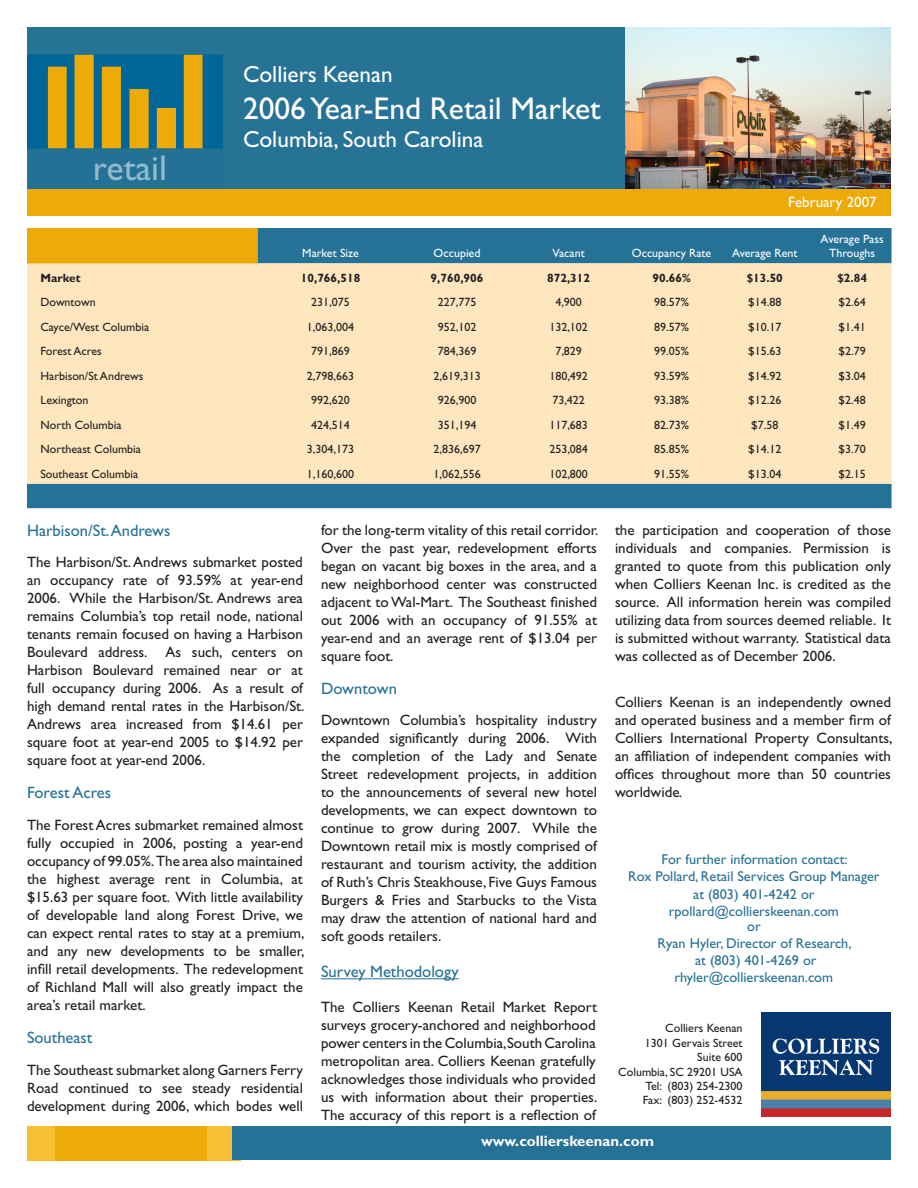
<style>
.page{position:relative;width:918px;height:1188px;background:#fff}
.page>*{position:absolute;margin:0;border:0;box-sizing:border-box;transform-origin:0 0}
.t1{font:36px "Gill Sans";color:#92b9cc}
.t2{font:31.5px "Gill Sans";color:#fff}
.t3{font:23.25px "Gill Sans";color:#fff}
.t4{font:16.5px "Gill Sans";color:#267196}
.t5{font:15px/18px "Gill Sans";color:#231f20;text-align:justify}
.t6{font:700 15px "Gill Sans";color:#fff}
.t7{font:15px "Gill Sans";color:#fff}
.t8{font:14.25px "Gill Sans";color:#267196}
.t9{font:12px "Gill Sans";color:#231f20}
.t10{font:12px/14.4px "Gill Sans";color:#fff;text-align:center}
.t11{font:700 12px "Gill Sans";color:#231f20}
.s1{font-style:italic}
</style>
<div class="page">
<img style="left:27px;top:27px;width:599px;height:162px">
<div style="left:27px;top:1126px;width:213px;height:35px;background:#f8bf32"></div>
<hr style="left:321px;top:978px;width:138px;height:1px;background:#267196">
<div style="left:233px;top:1126px;width:658px;height:33px;background:#267196"></div>
<div style="left:27px;top:189px;width:864px;height:26px;background:#ecab08"></div>
<div style="left:56px;top:1126px;width:151px;height:35px;background:#ecab08"></div>
<svg style="left:27px;top:228px;width:865px;height:280px;background:#457a7f"></svg>
<div style="left:27px;top:263px;width:865px;height:221px;background:#fee6bf"></div>
<img style="left:626px;top:27px;width:265px;height:162px">
<img style="left:761px;top:1013px;width:130px;height:103px">
<p class="t1" style="left:93px;top:147px;width:75px">retail</p>
<p class="t3" style="left:243px;top:60px;width:151px">Colliers Keenan</p>
<p class="t2" style="left:243px;top:91px;width:359px">2006 Year-End Retail Market</p>
<p class="t3" style="left:243px;top:126px;width:242px">Columbia, South Carolina</p>
<p class="t7" style="left:788px;top:193px;width:90px">February 2007</p>
<p class="t10" style="left:302px;top:246px;width:58px">Market Size</p>
<p class="t10" style="left:434px;top:246px;width:48px">Occupied</p>
<p class="t10" style="left:553px;top:246px;width:34px">Vacant</p>
<p class="t10" style="left:632px;top:246px;width:81px">Occupancy Rate</p>
<p class="t10" style="left:732px;top:246px;width:67px">Average Rent</p>
<p class="t10" style="left:821px;top:232px;width:65px">Average Pass<br>Throughs</p>
<p class="t11" style="left:40px;top:271px;width:42px">Market</p>
<p class="t11" style="left:301px;top:271px;width:61px">10,766,518</p>
<p class="t11" style="left:431px;top:271px;width:54px">9,760,906</p>
<p class="t11" style="left:547px;top:271px;width:44px">872,312</p>
<p class="t11" style="left:652px;top:271px;width:40px">90.66%</p>
<p class="t11" style="left:747px;top:271px;width:38px">$13.50</p>
<p class="t11" style="left:837px;top:271px;width:31px">$2.84</p>
<p class="t9" style="left:40px;top:295px;width:57px">Downtown</p>
<p class="t9" style="left:311px;top:295px;width:40px">231,075</p>
<p class="t9" style="left:438px;top:295px;width:40px">227,775</p>
<p class="t9" style="left:555px;top:295px;width:28px">4,900</p>
<p class="t9" style="left:654px;top:295px;width:36px">98.57%</p>
<p class="t9" style="left:748px;top:295px;width:35px">$14.88</p>
<p class="t9" style="left:839px;top:295px;width:29px">$2.64</p>
<p class="t9" style="left:40px;top:320px;width:110px">Cayce/West Columbia</p>
<p class="t9" style="left:307px;top:320px;width:49px">1,063,004</p>
<p class="t9" style="left:438px;top:320px;width:40px">952,102</p>
<p class="t9" style="left:549px;top:320px;width:40px">132,102</p>
<p class="t9" style="left:654px;top:320px;width:36px">89.57%</p>
<p class="t9" style="left:748px;top:320px;width:35px">$10.17</p>
<p class="t9" style="left:839px;top:320px;width:29px">$1.41</p>
<p class="t9" style="left:40px;top:344px;width:63px">Forest Acres</p>
<p class="t9" style="left:311px;top:344px;width:40px">791,869</p>
<p class="t9" style="left:438px;top:344px;width:40px">784,369</p>
<p class="t9" style="left:555px;top:344px;width:28px">7,829</p>
<p class="t9" style="left:654px;top:344px;width:36px">99.05%</p>
<p class="t9" style="left:748px;top:344px;width:35px">$15.63</p>
<p class="t9" style="left:839px;top:344px;width:29px">$2.79</p>
<p class="t9" style="left:40px;top:369px;width:104px">Harbison/St Andrews</p>
<p class="t9" style="left:307px;top:369px;width:49px">2,798,663</p>
<p class="t9" style="left:433px;top:369px;width:49px">2,619,313</p>
<p class="t9" style="left:549px;top:369px;width:40px">180,492</p>
<p class="t9" style="left:654px;top:369px;width:36px">93.59%</p>
<p class="t9" style="left:748px;top:369px;width:35px">$14.92</p>
<p class="t9" style="left:839px;top:369px;width:29px">$3.04</p>
<p class="t9" style="left:40px;top:393px;width:49px">Lexington</p>
<p class="t9" style="left:311px;top:393px;width:40px">992,620</p>
<p class="t9" style="left:438px;top:393px;width:40px">926,900</p>
<p class="t9" style="left:552px;top:393px;width:34px">73,422</p>
<p class="t9" style="left:654px;top:393px;width:36px">93.38%</p>
<p class="t9" style="left:748px;top:393px;width:35px">$12.26</p>
<p class="t9" style="left:839px;top:393px;width:29px">$2.48</p>
<p class="t9" style="left:40px;top:418px;width:83px">North Columbia</p>
<p class="t9" style="left:311px;top:418px;width:40px">424,514</p>
<p class="t9" style="left:438px;top:418px;width:40px">351,194</p>
<p class="t9" style="left:549px;top:418px;width:40px">117,683</p>
<p class="t9" style="left:654px;top:418px;width:36px">82.73%</p>
<p class="t9" style="left:751px;top:418px;width:29px">$7.58</p>
<p class="t9" style="left:839px;top:418px;width:29px">$1.49</p>
<p class="t9" style="left:40px;top:442px;width:102px">Northeast Columbia</p>
<p class="t9" style="left:307px;top:442px;width:49px">3,304,173</p>
<p class="t9" style="left:433px;top:442px;width:49px">2,836,697</p>
<p class="t9" style="left:549px;top:442px;width:40px">253,084</p>
<p class="t9" style="left:654px;top:442px;width:36px">85.85%</p>
<p class="t9" style="left:748px;top:442px;width:35px">$14.12</p>
<p class="t9" style="left:839px;top:442px;width:29px">$3.70</p>
<p class="t9" style="left:40px;top:467px;width:99px">Southeast Columbia</p>
<p class="t9" style="left:307px;top:467px;width:49px">1,160,600</p>
<p class="t9" style="left:433px;top:467px;width:49px">1,062,556</p>
<p class="t9" style="left:549px;top:467px;width:40px">102,800</p>
<p class="t9" style="left:654px;top:467px;width:36px">91.55%</p>
<p class="t9" style="left:748px;top:467px;width:35px">$13.04</p>
<p class="t9" style="left:839px;top:467px;width:29px">$2.15</p>
<p class="t4" style="left:27px;top:521px;width:145px">Harbison/St. Andrews</p>
<p class="t5" style="left:27px;top:553px;width:279px">The Harbison/St. Andrews submarket posted an occupancy rate of 93.59% at year-end 2006. While the Harbison/St. Andrews area remains Columbia’s top retail node, national tenants remain focused on having a Harbison Boulevard address. As such, centers on Harbison Boulevard remained near or at full occupancy during 2006. As a result of high demand rental rates in the Harbison/St.<br>Andrews area increased from $14.61 per square foot at year-end 2005 to $14.92 per square foot at year-end 2006.</p>
<p class="t4" style="left:27px;top:783px;width:86px">Forest Acres</p>
<p class="t5" style="left:27px;top:816px;width:279px">The Forest Acres submarket remained almost fully occupied in 2006, posting a year-end occupancy of 99.05%. The area also maintained the highest average rent in Columbia, at $15.63 per square foot. With little availability of developable land along Forest Drive, we can expect rental rates to stay at a premium, and any new developments to be smaller, infill retail developments. The redevelopment of Richland Mall will also greatly impact the area’s retail market.</p>
<p class="t4" style="left:27px;top:1028px;width:67px">Southeast</p>
<p class="t5" style="left:27px;top:1061px;width:278px">The Southeast submarket along Garners Ferry Road continued to see steady residential development during 2006, which bodes well</p>
<p class="t5" style="left:321px;top:521px;width:279px">for the long-term vitality of this retail corridor.<br>Over the past year, redevelopment efforts began on vacant big boxes in the area, and a new neighborhood center was constructed adjacent to Wal-Mart. The Southeast finished out 2006 with an occupancy of 91.55% at year-end and an average rent of $13.04 per square foot.</p>
<p class="t4" style="left:321px;top:679px;width:77px">Downtown</p>
<p class="t5" style="left:321px;top:711px;width:278px">Downtown Columbia’s hospitality industry expanded significantly during 2006. With the completion of the Lady and Senate Street redevelopment projects, in addition to the announcements of several new hotel developments, we can expect downtown to continue to grow during 2007. While the Downtown retail mix is mostly comprised of restaurant and tourism activity, the addition of Ruth’s Chris Steakhouse, Five Guys Famous Burgers &amp; Fries and Starbucks to the Vista may draw the attention of national hard and soft goods retailers.</p>
<p class="t4" style="left:321px;top:962px;width:139px">Survey Methodology</p>
<p class="t5" style="left:321px;top:998px;width:278px">The Colliers Keenan Retail Market Report surveys grocery-anchored and neighborhood power centers in the Columbia,South Carolina metropolitan area. Colliers Keenan gratefully acknowledges those individuals who provided us with information about their properties.<br>The accuracy of this report is a reflection of</p>
<p class="t5" style="left:615px;top:521px;width:278px">the participation and cooperation of those individuals and companies. Permission is granted to quote from this publication only when Colliers Keenan Inc. is credited as the source. All information herein was compiled utilizing data from sources deemed reliable. It is submitted without warranty. Statistical data was collected as of December 2006.</p>
<p class="t5" style="left:615px;top:693px;width:279px">Colliers Keenan is an independently owned and operated business and a member firm of Colliers International Property Consultants, an affiliation of independent companies with offices throughout more than 50 countries worldwide<span class="s1">.</span></p>
<p class="t8" style="left:662px;top:851px;width:188px">For further information contact:</p>
<p class="t8" style="left:628px;top:868px;width:253px">Rox Pollard, Retail Services Group Manager</p>
<p class="t8" style="left:693px;top:886px;width:123px">at (803) 401-4242 or</p>
<p class="t8" style="left:669px;top:903px;width:172px">rpollard@collierskeenan.com</p>
<p class="t8" style="left:747px;top:918px;width:15px">or</p>
<p class="t8" style="left:658px;top:935px;width:195px">Ryan Hyler, Director of Research,</p>
<p class="t8" style="left:695px;top:952px;width:123px">at (803) 401-4269 or</p>
<p class="t8" style="left:675px;top:969px;width:160px">rhyler@collierskeenan.com</p>
<p class="t9" style="left:665px;top:1021px;width:79px">Colliers Keenan</p>
<p class="t9" style="left:645px;top:1036px;width:99px">1301 Gervais Street</p>
<p class="t9" style="left:697px;top:1050px;width:47px">Suite 600</p>
<p class="t9" style="left:618px;top:1065px;width:126px">Columbia, SC 29201 USA</p>
<p class="t9" style="left:646px;top:1079px;width:98px">Tel: (803) 254-2300</p>
<p class="t9" style="left:643px;top:1093px;width:101px">Fax: (803) 252-4532</p>
<p class="t6" style="left:481px;top:1132px;width:175px">www.collierskeenan.com</p>
</div>
